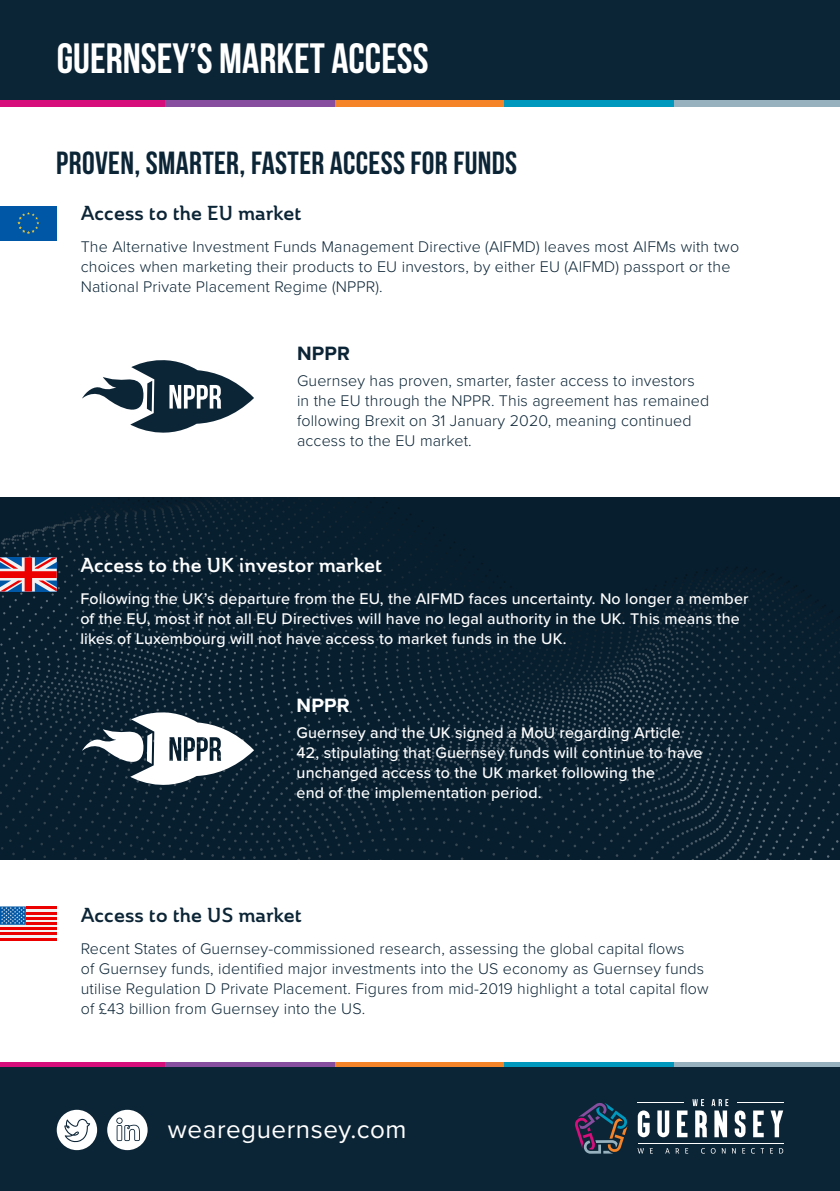
<style>
.page{position:relative;width:840px;height:1191px;background:#fff}
.page>*{position:absolute;margin:0;border:0;box-sizing:border-box;transform-origin:0 0}
.t1{font:700 42.4px "Bebas Neue";color:#fff}
.t2{font:700 32px "Bebas Neue";letter-spacing:.01em;color:#0c2536}
.t3{font:26px "Proxima Nova";letter-spacing:.02em;color:#fff}
.t4{font:20px "Ainslie Nor Dem";letter-spacing:.01em;color:#0c2536}
.t5{font:20px "Ainslie Nor Dem";letter-spacing:.01em;color:#fff}
.t6{font:700 20px "Proxima Nova";color:#0c2536}
.t7{font:700 20px "Proxima Nova";color:#fff}
.t8{font:300 16px/20px "Proxima Nova";letter-spacing:.01em;color:#0c2536}
.t9{font:500 16px "Proxima Nova";letter-spacing:.01em;color:#fff}
</style>
<div class="page">
<div style="left:0;top:0;width:839px;height:103px;background:#0c2536"></div>
<div style="left:0;top:1064px;width:839px;height:127px;background:#0c2536"></div>
<div style="left:107px;top:1109px;width:40px;height:41px;background:#fff;border-radius:50%"></div>
<svg style="left:116px;top:1117px;width:24px;height:24px"></svg>
<div style="left:57px;top:1109px;width:40px;height:41px;background:#fff;border-radius:50%"></div>
<svg style="left:64px;top:1118px;width:26px;height:24px"></svg>
<div style="left:0;top:1062px;width:165px;height:5px;background:#d50e7c"></div>
<div style="left:673px;top:1062px;width:166px;height:5px;background:#97b1bf"></div>
<div style="left:165px;top:1062px;width:169px;height:5px;background:#874e9f"></div>
<div style="left:334px;top:1062px;width:170px;height:5px;background:#f58429"></div>
<div style="left:504px;top:1062px;width:169px;height:5px;background:#0098bd"></div>
<div style="left:0;top:100px;width:165px;height:6px;background:#d50e7c"></div>
<div style="left:673px;top:100px;width:166px;height:6px;background:#97b1bf"></div>
<div style="left:165px;top:100px;width:169px;height:6px;background:#874e9f"></div>
<div style="left:334px;top:100px;width:170px;height:6px;background:#f58429"></div>
<div style="left:504px;top:100px;width:169px;height:6px;background:#0098bd"></div>
<svg style="left:637px;top:1110px;width:12px;height:27px"></svg>
<svg style="left:657px;top:1110px;width:12px;height:27px"></svg>
<svg style="left:734px;top:1110px;width:11px;height:27px"></svg>
<svg style="left:753px;top:1110px;width:10px;height:27px"></svg>
<svg style="left:770px;top:1110px;width:12px;height:27px"></svg>
<hr style="left:637px;top:1143px;width:145px;height:1px;background:#fff">
<hr style="left:637px;top:1102px;width:46px;height:1px;background:#fff">
<hr style="left:736px;top:1102px;width:46px;height:1px;background:#fff">
<svg style="left:575px;top:1103px;width:52px;height:50px"></svg>
<svg style="left:637px;top:1148px;width:6px;height:5px"></svg>
<svg style="left:665px;top:1148px;width:4px;height:5px"></svg>
<svg style="left:675px;top:1148px;width:3px;height:5px"></svg>
<svg style="left:710px;top:1148px;width:5px;height:5px"></svg>
<svg style="left:721px;top:1148px;width:4px;height:5px"></svg>
<svg style="left:731px;top:1148px;width:4px;height:5px"></svg>
<svg style="left:677px;top:1099px;width:51px;height:38px"></svg>
<svg style="left:82px;top:360px;width:172px;height:73px"></svg>
<div style="left:0;top:206px;width:57px;height:34px;background:#0057a6"></div>
<svg style="left:17px;top:212px;width:22px;height:22px"></svg>
<svg style="left:0;top:909px;width:57px;height:29px"></svg>
<hr style="left:0;top:927px;width:57px;height:3px;background:#ed0000">
<hr style="left:0;top:938px;width:57px;height:2px;background:#ed0000">
<hr style="left:0;top:932px;width:57px;height:3px;background:#ed0000">
<hr style="left:26px;top:922px;width:31px;height:2px;background:#ed0000">
<hr style="left:26px;top:911px;width:31px;height:3px;background:#ed0000">
<hr style="left:26px;top:906px;width:31px;height:3px;background:#ed0000">
<hr style="left:26px;top:917px;width:31px;height:2px;background:#ed0000">
<svg style="left:0;top:906px;width:27px;height:18px"></svg>
<svg style="left:0;top:497px;width:839px;height:363px;background:#102636"></svg>
<p class="t1" style="left:57px;top:35px;width:373px">GUERNSEY’S MARKET ACCESS</p>
<p class="t2" style="left:56px;top:145px;width:462px">PROVEN, SMARTER, FASTER ACCESS FOR FUNDS</p>
<p class="t4" style="left:81px;top:200px;width:222px">Access to the EU market</p>
<p class="t8" style="left:81px;top:236px;width:659px">The Alternative Investment Funds Management Directive (AIFMD) leaves most AIFMs with two choices when marketing their products to EU investors, by either EU (AIFMD) passport or the<br>National Private Placement Regime (NPPR).</p>
<p class="t6" style="left:297px;top:338px;width:54px">NPPR</p>
<p class="t8" style="left:297px;top:370px;width:399px">Guernsey has proven, smarter, faster access to investors</p>
<p class="t8" style="left:297px;top:390px;width:413px">in the EU through the NPPR. This agreement has remained</p>
<p class="t8" style="left:297px;top:410px;width:396px">following Brexit on 31 January 2020, meaning continued</p>
<p class="t8" style="left:297px;top:430px;width:176px">access to the EU market.</p>
<p class="t5" style="left:80px;top:551px;width:303px">Access to the UK investor market</p>
<p class="t9" style="left:80px;top:586px;width:669px">Following the UK’s departure from the EU, the AIFMD faces uncertainty. No longer a member</p>
<p class="t9" style="left:80px;top:606px;width:660px">of the EU, most if not all EU Directives will have no legal authority in the UK. This means the</p>
<p class="t9" style="left:80px;top:626px;width:487px">likes of Luxembourg will not have access to market funds in the UK.</p>
<p class="t7" style="left:296px;top:690px;width:54px">NPPR</p>
<p class="t9" style="left:296px;top:720px;width:385px">Guernsey and the UK signed a MoU regarding Article</p>
<p class="t9" style="left:296px;top:740px;width:407px">42, stipulating that Guernsey funds will continue to have</p>
<p class="t9" style="left:296px;top:760px;width:360px">unchanged access to the UK market following the</p>
<p class="t9" style="left:296px;top:780px;width:246px">end of the implementation period.</p>
<p class="t4" style="left:81px;top:901px;width:222px">Access to the US market</p>
<p class="t8" style="left:81px;top:937px;width:605px">Recent States of Guernsey-commissioned research, assessing the global capital flows</p>
<p class="t8" style="left:81px;top:957px;width:624px">of Guernsey funds, identified major investments into the US economy as Guernsey funds</p>
<p class="t8" style="left:81px;top:977px;width:629px">utilise Regulation D Private Placement. Figures from mid-2019 highlight a total capital flow</p>
<p class="t8" style="left:81px;top:997px;width:286px">of £43 billion from Guernsey into the US.</p>
<p class="t3" style="left:168px;top:1109px;width:240px">weareguernsey.com</p>
</div>
